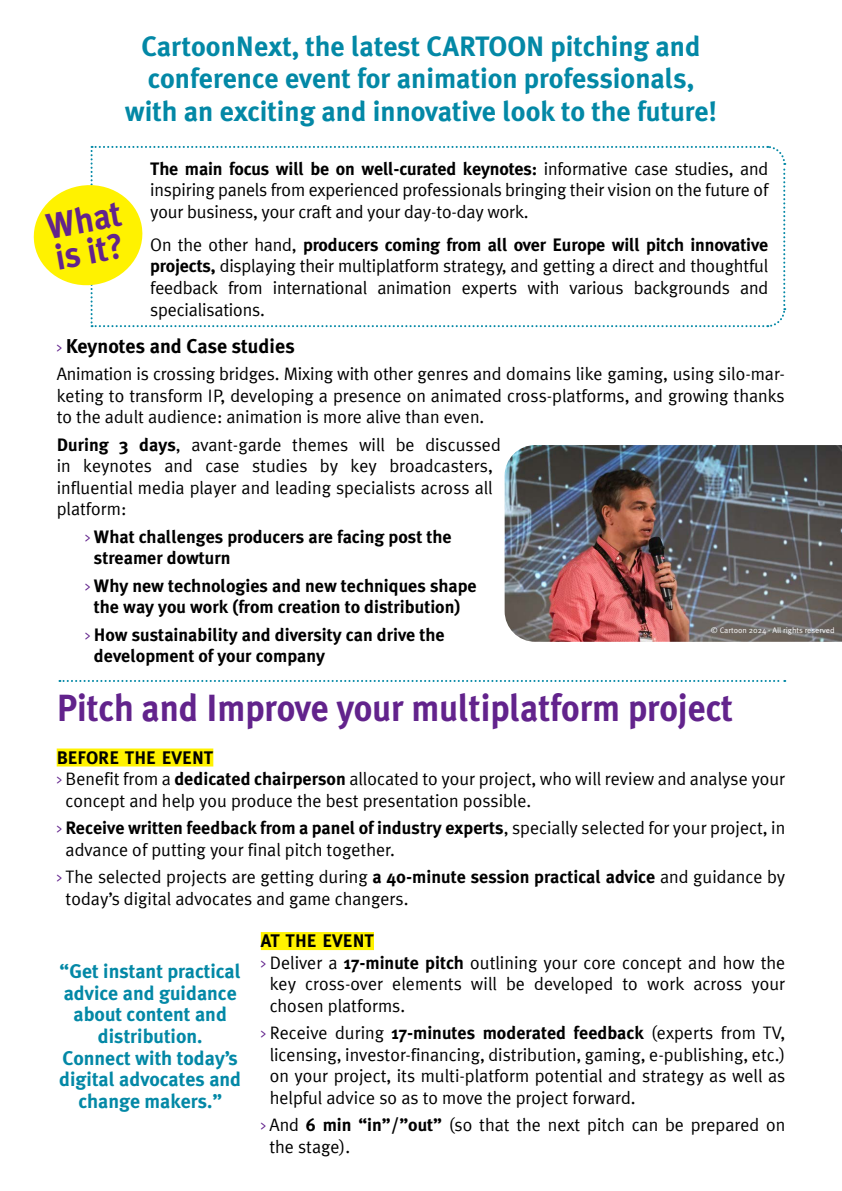
<style>
.page{position:relative;width:842px;height:1191px;background:#fff}
.page>*{position:absolute;margin:0;border:0;box-sizing:border-box;transform-origin:0 0}
.t1{font:700 37.8px "Meta Plus";color:#62238c;scale:.93 1}
.t2{font:700 35.6px/32px "Meta Plus";color:#62238c;scale:.93 1}
.t3{font:700 28px/32.2px "Meta Plus";color:#0388a6;text-align:center}
.t4{font:700 20px "Meta Plus";color:#000}
.t5{font:700 19.8px/21.6px "Meta Plus";color:#0388a6;text-align:center}
.t6{font:700 18.2px "Meta Plus";color:#000}
.t7{font:18px/21.6px "Meta Plus";color:#000}
.t8{font:700 18px/21.6px "Meta Plus";color:#000}
.t9{font:8px "Meta Pro Norm";color:#fff}
.s1{font-weight:700}
.s2{font-family:"Cholla Sans OT";font-weight:400;font-size:18px;color:#62238c}
.s3{font-family:"Cholla Sans OT";font-weight:400;color:#62238c}
.s4{font-family:"Cholla Sans OT";color:#62238c}
</style>
<div class="page">
<div style="left:57px;top:748px;width:156px;height:18px;background:#fff200"></div>
<div style="left:261px;top:932px;width:113px;height:18px;background:#fff200"></div>
<img style="left:505px;top:445px;width:337px;height:197px">
<svg style="left:33px;top:145px;width:753px;height:183px"></svg>
<svg style="left:59px;top:680px;width:726px;height:2px"></svg>
<h3 class="t3" style="left:125px;top:30px;width:594px">CartoonNext, the latest CARTOON pitching and conference event for animation professionals, with an exciting and innovative look to the future!</h3>
<h2 class="t2" style="left:44px;top:210px;width:83px;rotate:-10deg">What is it?</h2>
<p class="t7" style="left:150px;top:157px;width:619px;text-align:justify"><span class="s1">The main focus will be on well-curated keynotes:</span> informative case studies, and inspiring panels from experienced professionals bringing their vision on the future of your business, your craft and your day-to-day work.</p>
<p class="t7" style="left:150px;top:233px;width:620px;text-align:justify">On the other hand, <span class="s1">producers coming from all over Europe will pitch innovative projects,</span> displaying their multiplatform strategy, and getting a direct and thoughtful feedback from international animation experts with various backgrounds and specialisations.</p>
<p class="t4" style="left:57px;top:334px;width:240px"><span class="s2">&gt;</span> Keynotes and Case studies</p>
<p class="t7" style="left:57px;top:363px;width:730px;text-align:justify">Animation is crossing bridges. Mixing with other genres and domains like gaming, using silo-mar&shy;keting to transform IP, developing a presence on animated cross-platforms, and growing thanks to the adult audience: animation is more alive than even.</p>
<p class="t7" style="left:57px;top:433px;width:446px"><span class="s1">During 3 days</span>, avant-garde themes will be discussed in keynotes and case studies by key broadcasters, influential media player and leading specialists across all platform:</p>
<p class="t8" style="left:94px;top:525px;width:359px;text-indent:-9px"><span class="s3">&gt;</span> What challenges producers are facing post the streamer dowturn</p>
<p class="t8" style="left:85px;top:574px;width:393px;text-align:center"><span class="s3">&gt;</span> Why new technologies and new techniques shape the way you work (from creation to distribution)</p>
<p class="t8" style="left:94px;top:623px;width:352px;text-indent:-9px"><span class="s3">&gt;</span> How sustainability and diversity can drive the development of your company</p>
<p class="t9" style="left:711px;top:624px;width:125px">© Cartoon 2024 - All rights reserved</p>
<h1 class="t1" style="left:57px;top:686px;width:729px">Pitch and Improve your multiplatform project</h1>
<p class="t6" style="left:57px;top:746px;width:158px">BEFORE THE EVENT</p>
<p class="t7" style="left:66px;top:768px;width:721px;text-indent:-9px"><span class="s4">&gt;</span> Benefit from a <span class="s1">dedicated chairperson</span> allocated to your project, who will review and analyse your concept and help you produce the best presentation possible.</p>
<p class="t7" style="left:66px;top:816px;width:721px;text-indent:-9px"><span class="s4">&gt;</span> <span class="s1">Receive written feedback from a panel of industry experts</span>, specially selected for your project, in advance of putting your final pitch together.</p>
<p class="t7" style="left:66px;top:865px;width:721px;text-indent:-9px"><span class="s4">&gt;</span> The selected projects are getting during <span class="s1">a 40-minute session practical advice</span> and guidance by today’s digital advocates and game changers.</p>
<p class="t6" style="left:261px;top:930px;width:115px">AT THE EVENT</p>
<p class="t7" style="left:270px;top:951px;width:517px;text-align:justify;text-indent:-9px"><span class="s4">&gt;</span> Deliver a <span class="s1">17-minute pitch</span> outlining your core concept and how the key cross-over elements will be developed to work across your chosen platforms.</p>
<p class="t7" style="left:270px;top:1022px;width:517px;text-align:justify;text-indent:-9px"><span class="s4">&gt;</span> Receive during <span class="s1">17-minutes moderated feedback</span> (experts from TV, licensing, investor-financing, distribution, gaming, e-publishing, etc.) on your project, its multi-platform potential and strategy as well as helpful advice so as to move the project forward.</p>
<p class="t7" style="left:269px;top:1114px;width:517px;text-indent:-9px"><span class="s4">&gt;</span> And <span class="s1">6 min “in”/”out”</span> (so that the next pitch can be prepared on the stage).</p>
<p class="t5" style="left:59px;top:960px;width:183px">“Get instant practical advice and guidance about content and distribution.<br>Connect with today’s digital advocates and change makers.”</p>
</div>
